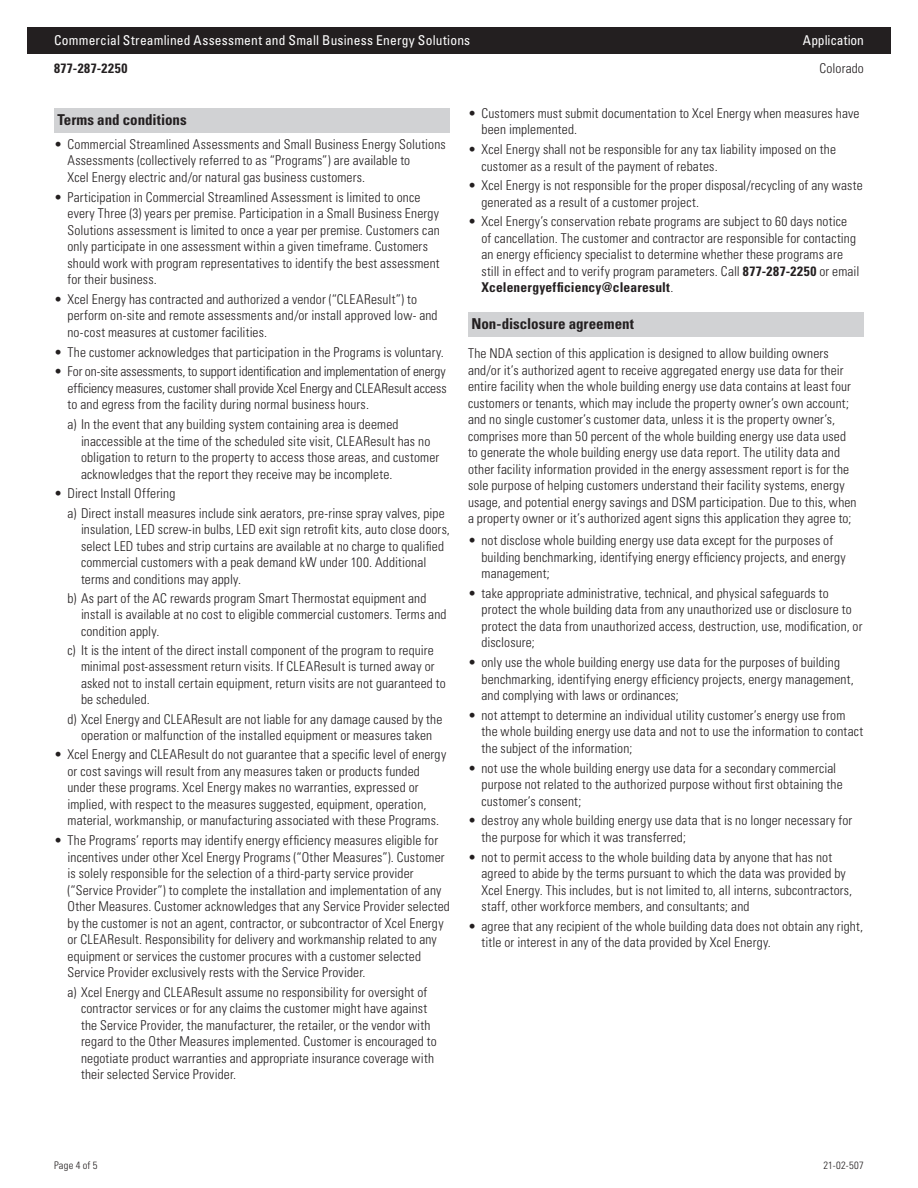
<style>
.page{position:relative;width:918px;height:1188px;background:#fff}
.page>*{position:absolute;margin:0;border:0;box-sizing:border-box;transform-origin:0 0}
._2021_Section_Header{font:700 condensed 15px "Univers LT Std";color:#231f20}
._2021_Bullets{font:300 condensed 13.5px/16.5px "Univers LT Std";letter-spacing:.01em;color:#231f20}
._2021_Text{font:300 condensed 13.5px/16.5px "Univers LT Std";letter-spacing:.01em;color:#231f20}
.t1{font:condensed 13.5px "Univers LT Std";letter-spacing:.015em;color:#fff}
.t2{font:700 condensed 13.5px "Univers LT Std";letter-spacing:.045em;color:#231f20}
.t3{font:condensed 13.5px "Univers LT Std";letter-spacing:-.005em;color:#fff}
.t4{font:300 condensed 10.5px "Univers LT Std";letter-spacing:.025em;color:#231f20}
.s1{font-weight:700}
</style>
<div class="page">
<div style="left:27px;top:27px;width:864px;height:27px;background:#231f20"></div>
<div style="left:54px;top:108px;width:396px;height:24px;background:#d1d2d4"></div>
<div style="left:468px;top:312px;width:396px;height:24px;background:#d1d2d4"></div>
<p class="t1" style="left:54px;top:32px;width:418px">Commercial Streamlined Assessment and Small Business Energy Solutions</p>
<p class="t3" style="left:803px;top:32px;width:63px">Application</p>
<p class="t2" style="left:54px;top:60px;width:75px">877-287-2250</p>
<p class="_2021_Text" style="left:819px;top:60px;width:46px">Colorado</p>
<p class="_2021_Section_Header" style="left:57px;top:110px;width:131px">Terms and conditions</p>
<p class="_2021_Bullets" style="left:68px;top:136px;width:380px;text-indent:-14px">• Commercial Streamlined Assessments and Small Business Energy Solutions<br>Assessments (collectively referred to as “Programs”) are available to<br>Xcel Energy electric and/or natural gas business customers.</p>
<p class="_2021_Bullets" style="left:68px;top:189px;width:374px;text-indent:-14px">• Participation in Commercial Streamlined Assessment is limited to once every Three (3) years per premise. Participation in a Small Business Energy Solutions assessment is limited to once a year per premise. Customers can only participate in one assessment within a given timeframe. Customers should work with program representatives to identify the best assessment for their business.</p>
<p class="_2021_Bullets" style="left:68px;top:291px;width:372px;text-indent:-14px">• Xcel Energy has contracted and authorized a vendor (“CLEAResult”) to perform on-site and remote assessments and/or install approved low- and no-cost measures at customer facilities.</p>
<p class="_2021_Bullets" style="left:54px;top:344px;width:391px">• The customer acknowledges that participation in the Programs is voluntary.</p>
<p class="_2021_Bullets" style="left:68px;top:363px;width:381px;text-align:justify;text-indent:-14px">• For on-site assessments, to support identification and implementation of energy efficiency measures, customer shall provide Xcel Energy and CLEAResult access to and egress from the facility during normal business hours.</p>
<p class="_2021_Bullets" style="left:81px;top:416px;width:360px;text-indent:-14px">a) In the event that any building system containing area is deemed inaccessible at the time of the scheduled site visit, CLEAResult has no obligation to return to the property to access those areas, and customer acknowledges that the report they receive may be incomplete.</p>
<p class="_2021_Bullets" style="left:54px;top:485px;width:123px">• Direct Install Offering</p>
<p class="_2021_Bullets" style="left:81px;top:505px;width:370px;text-indent:-14px">a) Direct install measures include sink aerators, pre-rinse spray valves, pipe insulation, LED screw-in bulbs, LED exit sign retrofit kits, auto close doors, select LED tubes and strip curtains are available at no charge to qualified commercial customers with a peak demand kW under 100. Additional terms and conditions may apply.</p>
<p class="_2021_Bullets" style="left:81px;top:590px;width:367px;text-indent:-14px">b) As part of the AC rewards program Smart Thermostat equipment and install is available at no cost to eligible commercial customers. Terms and condition apply.</p>
<p class="_2021_Bullets" style="left:81px;top:642px;width:366px;text-indent:-14px">c) It is the intent of the direct install component of the program to require minimal post-assessment return visits. If CLEAResult is turned away or asked not to install certain equipment, return visits are not guaranteed to be scheduled.</p>
<p class="_2021_Bullets" style="left:68px;top:711px;width:376px;text-align:center">d) Xcel Energy and CLEAResult are not liable for any damage caused by the operation or malfunction of the installed equipment or measures taken</p>
<p class="_2021_Bullets" style="left:68px;top:746px;width:380px;text-indent:-14px">• Xcel Energy and CLEAResult do not guarantee that a specific level of energy or cost savings will result from any measures taken or products funded under these programs. Xcel Energy makes no warranties, expressed or implied, with respect to the measures suggested, equipment, operation, material, workmanship, or manufacturing associated with these Programs.</p>
<p class="_2021_Bullets" style="left:68px;top:832px;width:384px;text-indent:-14px">• The Programs’ reports may identify energy efficiency measures eligible for incentives under other Xcel Energy Programs (“Other Measures”). Customer is solely responsible for the selection of a third-party service provider (“Service Provider”) to complete the installation and implementation of any Other Measures. Customer acknowledges that any Service Provider selected by the customer is not an agent, contractor, or subcontractor of Xcel Energy or CLEAResult. Responsibility for delivery and workmanship related to any equipment or services the customer procures with a customer selected Service Provider exclusively rests with the Service Provider.</p>
<p class="_2021_Bullets" style="left:81px;top:984px;width:357px;text-indent:-14px">a) Xcel Energy and CLEAResult assume no responsibility for oversight of contractor services or for any claims the customer might have against the Service Provider, the manufacturer, the retailer, or the vendor with regard to the Other Measures implemented. Customer is encouraged to negotiate product warranties and appropriate insurance coverage with their selected Service Provider.</p>
<p class="_2021_Bullets" style="left:482px;top:105px;width:380px;text-indent:-14px">• Customers must submit documentation to Xcel Energy when measures have been implemented.</p>
<p class="_2021_Bullets" style="left:482px;top:141px;width:356px;text-indent:-14px">• Xcel Energy shall not be responsible for any tax liability imposed on the customer as a result of the payment of rebates.</p>
<p class="_2021_Bullets" style="left:482px;top:177px;width:383px;text-indent:-14px">• Xcel Energy is not responsible for the proper disposal/recycling of any waste generated as a result of a customer project.</p>
<p class="_2021_Bullets" style="left:482px;top:213px;width:379px;text-indent:-14px">• Xcel Energy’s conservation rebate programs are subject to 60 days notice of cancellation. The customer and contractor are responsible for contacting an energy efficiency specialist to determine whether these programs are still in effect and to verify program parameters. Call <span class="s1">877-287-2250</span> or email <span class="s1">Xcelenergyefficiency@clearesult</span>.</p>
<p class="_2021_Section_Header" style="left:471px;top:314px;width:164px">Non-disclosure agreement</p>
<p class="_2021_Text" style="left:468px;top:345px;width:390px">The NDA section of this application is designed to allow building owners and/or it’s authorized agent to receive aggregated energy use data for their entire facility when the whole building energy use data contains at least four customers or tenants, which may include the property owner’s own account; and no single customer’s customer data, unless it is the property owner’s, comprises more than 50 percent of the whole building energy use data used to generate the whole building energy use data report. The utility data and other facility information provided in the energy assessment report is for the sole purpose of helping customers understand their facility systems, energy usage, and potential energy savings and DSM participation. Due to this, when a property owner or it’s authorized agent signs this application they agree to;</p>
<p class="_2021_Bullets" style="left:482px;top:532px;width:366px;text-indent:-14px">• not disclose whole building energy use data except for the purposes of building benchmarking, identifying energy efficiency projects, and energy management;</p>
<p class="_2021_Bullets" style="left:482px;top:585px;width:383px;text-indent:-14px">• take appropriate administrative, technical, and physical safeguards to protect the whole building data from any unauthorized use or disclosure to protect the data from unauthorized access, destruction, use, modification, or disclosure;</p>
<p class="_2021_Bullets" style="left:482px;top:654px;width:374px;text-indent:-14px">• only use the whole building energy use data for the purposes of building benchmarking, identifying energy efficiency projects, energy management, and complying with laws or ordinances;</p>
<p class="_2021_Bullets" style="left:482px;top:707px;width:383px;text-indent:-14px">• not attempt to determine an individual utility customer’s energy use from the whole building energy use data and not to use the information to contact the subject of the information;</p>
<p class="_2021_Bullets" style="left:482px;top:760px;width:363px;text-indent:-14px">• not use the whole building energy use data for a secondary commercial purpose not related to the authorized purpose without first obtaining the customer’s consent;</p>
<p class="_2021_Bullets" style="left:482px;top:812px;width:372px;text-indent:-14px">• destroy any whole building energy use data that is no longer necessary for the purpose for which it was transferred;</p>
<p class="_2021_Bullets" style="left:482px;top:849px;width:372px;text-indent:-14px">• not to permit access to the whole building data by anyone that has not agreed to abide by the terms pursuant to which the data was provided by Xcel Energy. This includes, but is not limited to, all interns, subcontractors, staff, other workforce members, and consultants; and</p>
<p class="_2021_Bullets" style="left:482px;top:918px;width:383px;text-indent:-14px">• agree that any recipient of the whole building data does not obtain any right, title or interest in any of the data provided by Xcel Energy.</p>
<p class="t4" style="left:54px;top:1159px;width:45px">Page 4 of 5</p>
<p class="t4" style="left:823px;top:1159px;width:42px">21-02-507</p>
</div>
